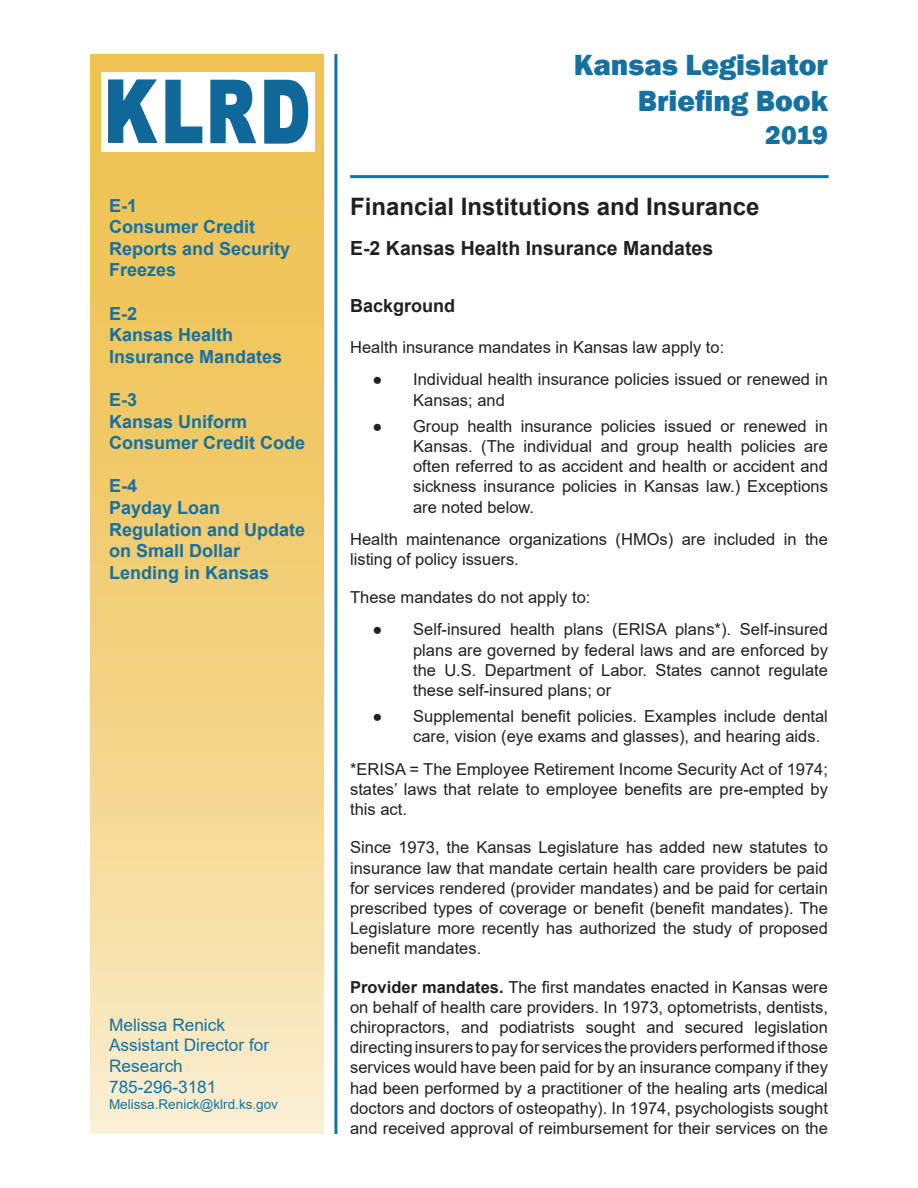
<style>
.page{position:relative;width:918px;height:1188px;background:#fff}
.page>*{position:absolute;margin:0;border:0;box-sizing:border-box;transform-origin:0 0}
.t1{font:800 30px/36px "Franklin Gothic";color:#1471a2;text-align:right}
.t2{font:800 27px "Franklin Gothic";color:#1471a2}
.h1b{font:700 24px "Arial";color:#231f20}
.t3{font:700 19.5px "Arial";color:#231f20}
.t4{font:700 18px/21.6px "Arial";color:#1471a2}
.t5{font:700 18px "Arial";color:#231f20}
.t6{font:17.25px/20.7px "Arial";color:#1471a2}
.t7{font:16.5px/20.2px "Arial";color:#231f20;text-align:justify}
.t8{font:13.5px "Arial";color:#1471a2}
.s1{font-weight:700}
</style>
<div class="page">
<hr style="left:334px;top:54px;width:3px;height:1080px;background:#1471a2">
<hr style="left:350px;top:175px;width:479px;height:3px;background:#1471a2">
<svg style="left:90px;top:54px;width:234px;height:1080px;background:#f3d384"></svg>
<div style="left:101px;top:72px;width:214px;height:79px;background:#fff"></div>
<svg style="left:210px;top:79px;width:47px;height:65px"></svg>
<svg style="left:165px;top:79px;width:38px;height:65px"></svg>
<svg style="left:108px;top:79px;width:50px;height:64px"></svg>
<svg style="left:264px;top:79px;width:45px;height:65px"></svg>
<p class="t4" style="left:109px;top:195px;width:183px">E-1<br>Consumer Credit<br>Reports and Security<br>Freezes</p>
<p class="t4" style="left:109px;top:303px;width:175px">E-2<br>Kansas Health<br>Insurance Mandates</p>
<p class="t4" style="left:109px;top:389px;width:198px">E-3<br>Kansas Uniform<br>Consumer Credit Code</p>
<p class="t4" style="left:109px;top:475px;width:198px">E-4<br>Payday Loan<br>Regulation and Update on Small Dollar<br>Lending in Kansas</p>
<p class="t6" style="left:109px;top:1014px;width:162px">Melissa Renick<br>Assistant Director for<br>Research<br>785-296-3181</p>
<p class="t8" style="left:109px;top:1095px;width:170px">Melissa.Renick@klrd.ks.gov</p>
<h1 class="t1" style="left:574px;top:47px;width:256px">Kansas Legislator<br>Briefing Book</h1>
<h2 class="t2" style="left:765px;top:117px;width:64px">2019</h2>
<p class="h1b" style="left:350px;top:190px;width:411px">Financial Institutions and Insurance</p>
<h2 class="t3" style="left:350px;top:235px;width:365px">E-2 Kansas Health Insurance Mandates</h2>
<h3 class="t5" style="left:350px;top:293px;width:107px">Background</h3>
<p class="t7" style="left:350px;top:337px;width:376px">Health insurance mandates in Kansas law apply to:</p>
<p class="t7" style="left:413px;top:369px;width:416px;text-indent:-40px">● Individual health insurance policies issued or renewed in<br>Kansas; and</p>
<p class="t7" style="left:413px;top:416px;width:416px;text-indent:-40px">● Group health insurance policies issued or renewed in Kansas. (The individual and group health policies are often referred to as accident and health or accident and sickness insurance policies in Kansas law.) Exceptions are noted below.</p>
<p class="t7" style="left:350px;top:529px;width:479px">Health maintenance organizations (HMOs) are included in the listing of policy issuers.</p>
<p class="t7" style="left:350px;top:587px;width:242px">These mandates do not apply to:</p>
<p class="t7" style="left:413px;top:619px;width:416px;text-indent:-40px">● Self-insured health plans (ERISA plans*). Self-insured plans are governed by federal laws and are enforced by the U.S. Department of Labor. States cannot regulate these self-insured plans; or</p>
<p class="t7" style="left:413px;top:706px;width:416px;text-indent:-40px">● Supplemental benefit policies. Examples include dental care, vision (eye exams and glasses), and hearing aids.</p>
<p class="t7" style="left:350px;top:759px;width:479px">*ERISA = The Employee Retirement Income Security Act of 1974; states’ laws that relate to employee benefits are pre-empted by this act.</p>
<p class="t7" style="left:350px;top:837px;width:479px">Since 1973, the Kansas Legislature has added new statutes to insurance law that mandate certain health care providers be paid for services rendered (provider mandates) and be paid for certain prescribed types of coverage or benefit (benefit mandates). The Legislature more recently has authorized the study of proposed benefit mandates.</p>
<p class="t7" style="left:350px;top:977px;width:479px"><span class="s1">Provider mandates.</span> The first mandates enacted in Kansas were on behalf of health care providers. In 1973, optometrists, dentists, chiropractors, and podiatrists sought and secured legislation directing insurers to pay for services the providers performed if those services would have been paid for by an insurance company if they had been performed by a practitioner of the healing arts (medical doctors and doctors of osteopathy). In 1974, psychologists sought and received approval of reimbursement for their services on the</p>
</div>
